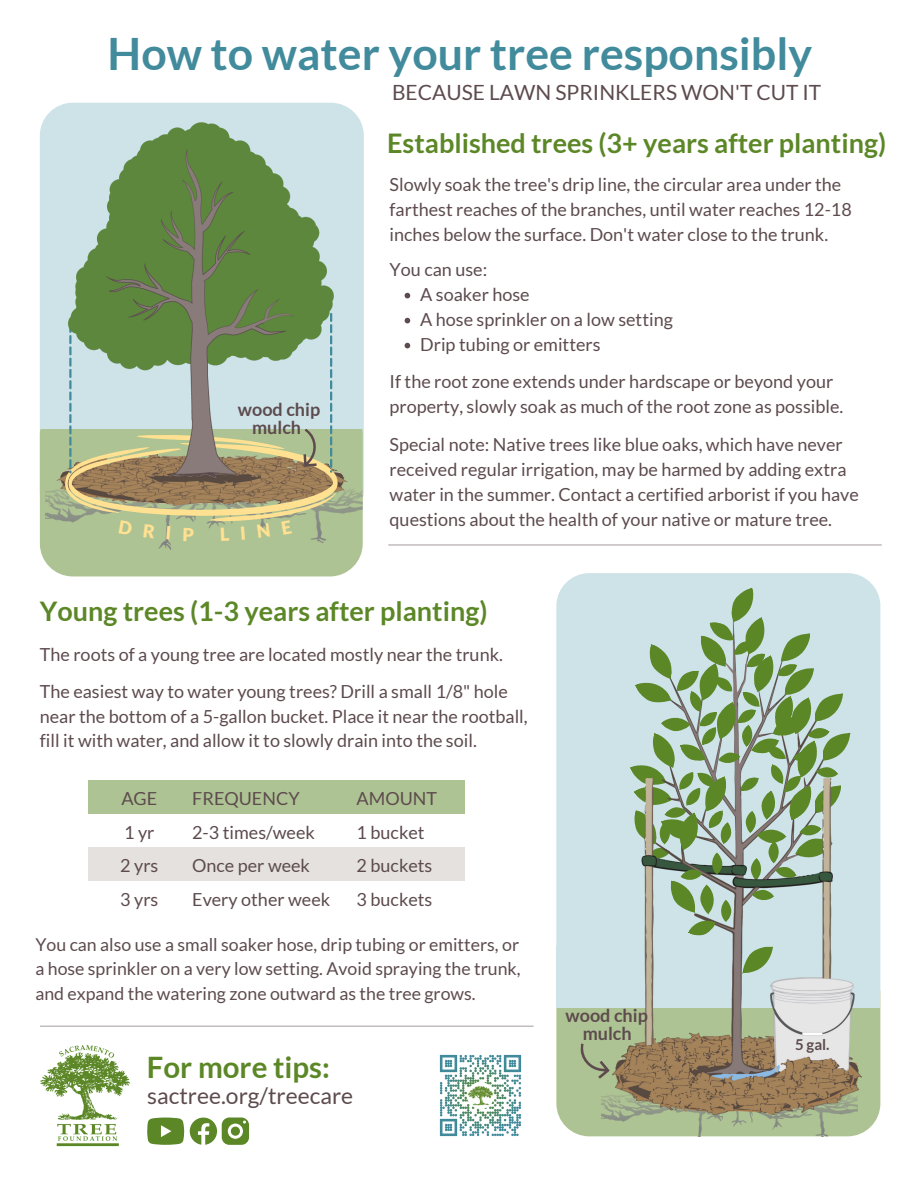
<style>
.page{position:relative;width:918px;height:1188px;background:#fff}
.page>*{position:absolute;margin:0;border:0;box-sizing:border-box;transform-origin:0 0}
.t1{font:700 44.7px "Lato";color:#418b9c}
.t2{font:700 29.55px "Lato";color:#5c8727}
.t3{font:700 27px "Lato";color:#5c8727}
.t4{font:22.8px "Lato";color:#5d4b4e}
.t5{font:21px "Lato";color:#5d4b4e}
.t6{font:18px/25px "Lato";color:#5d4b4e}
.t7{font:700 18px "Lato";color:#5d4b4e}
.t8{font:17.7px/24.5px "Lato";color:#5d4b4e;text-align:justify}
.t9{font:700 15px "Lato";color:#5d4b4e}
</style>
<div class="page">
<hr style="left:389px;top:544px;width:492px;height:2px;background:#ada6a7">
<hr style="left:40px;top:1026px;width:493px;height:1px;background:#ada6a7">
<img style="left:40px;top:1045px;width:91px;height:102px">
<div style="left:88px;top:780px;width:377px;height:33px;background:#aec393"></div>
<div style="left:88px;top:847px;width:377px;height:34px;background:#e4e1df"></div>
<div style="left:40px;top:103px;width:324px;height:393px;background:#cde3e8"></div>
<svg style="left:40px;top:429px;width:323px;height:147px;background:#b2c699"></svg>
<div style="left:40px;top:388px;width:323px;height:41px;background:#cde3e8"></div>
<div style="left:341px;top:251px;width:6px;height:42px;background:#cde3e8"></div>
<div style="left:556px;top:573px;width:324px;height:372px;background:#cde3e8"></div>
<svg style="left:556px;top:1008px;width:324px;height:128px;background:#b2c699"></svg>
<div style="left:556px;top:945px;width:324px;height:63px;background:#cde3e8"></div>
<img style="left:601px;top:1076px;width:257px;height:61px">
<img style="left:613px;top:619px;width:248px;height:495px">
<svg style="left:629px;top:587px;width:221px;height:392px;background:#a9c0ad"></svg>
<svg style="left:578px;top:1043px;width:34px;height:37px"></svg>
<div style="left:787px;top:1039px;width:51px;height:11px;background:#e6e6e6"></div>
<img style="left:46px;top:465px;width:317px;height:96px">
<img style="left:56px;top:454px;width:291px;height:52px">
<img style="left:64px;top:121px;width:275px;height:358px">
<img style="left:439px;top:1054px;width:83px;height:83px">
<svg style="left:147px;top:1118px;width:37px;height:27px"></svg>
<svg style="left:190px;top:1118px;width:59px;height:27px"></svg>
<svg style="left:405px;top:293px;width:5px;height:5px"></svg>
<svg style="left:405px;top:318px;width:5px;height:5px"></svg>
<svg style="left:405px;top:343px;width:5px;height:5px"></svg>
<svg style="left:65px;top:313px;width:273px;height:228px"></svg>
<p class="t1" style="left:108px;top:25px;width:706px">How to water your tree responsibly</p>
<p class="t5" style="left:392px;top:79px;width:431px">BECAUSE LAWN SPRINKLERS WON'T CUT IT</p>
<p class="t3" style="left:387px;top:126px;width:501px">Established trees (3+ years after planting)</p>
<p class="t6" style="left:390px;top:171px;width:464px">Slowly soak the tree's drip line, the circular area under the farthest reaches of the branches, until water reaches 12-18 inches below the surface. Don't water close to the trunk.</p>
<p class="t6" style="left:390px;top:256px;width:99px">You can use:</p>
<p class="t7" style="left:238px;top:398px;width:84px">wood chip</p>
<p class="t7" style="left:252px;top:417px;width:51px">mulch</p>
<p class="t6" style="left:420px;top:281px;width:111px">A soaker hose</p>
<p class="t6" style="left:420px;top:306px;width:254px">A hose sprinkler on a low setting</p>
<p class="t6" style="left:420px;top:331px;width:182px">Drip tubing or emitters</p>
<p class="t6" style="left:390px;top:369px;width:455px">If the root zone extends under hardscape or beyond your property, slowly soak as much of the root zone as possible.</p>
<p class="t6" style="left:390px;top:431px;width:471px">Special note: Native trees like blue oaks, which have never received regular irrigation, may be harmed by adding extra water in the summer. Contact a certified arborist if you have questions about the health of your native or mature tree.</p>
<p class="t3" style="left:40px;top:594px;width:449px">Young trees (1-3 years after planting)</p>
<p class="t6" style="left:40px;top:642px;width:465px">The roots of a young tree are located mostly near the trunk.</p>
<p class="t6" style="left:40px;top:678px;width:489px">The easiest way to water young trees? Drill a small 1/8" hole near the bottom of a 5-gallon bucket. Place it near the rootball, fill it with water, and allow it to slowly drain into the soil.</p>
<p class="t6" style="left:121px;top:785px;width:37px">AGE</p>
<p class="t6" style="left:124px;top:819px;width:32px">1yr</p>
<p class="t6" style="left:120px;top:853px;width:40px">2 yrs</p>
<p class="t6" style="left:120px;top:887px;width:40px">3 yrs</p>
<p class="t6" style="left:192px;top:785px;width:109px">FREQUENCY</p>
<p class="t6" style="left:192px;top:819px;width:124px">2-3 times/week</p>
<p class="t6" style="left:192px;top:853px;width:119px">Once per week</p>
<p class="t6" style="left:192px;top:887px;width:140px">Every other week</p>
<p class="t6" style="left:357px;top:785px;width:82px">AMOUNT</p>
<p class="t6" style="left:357px;top:819px;width:69px">1 bucket</p>
<p class="t6" style="left:357px;top:853px;width:77px">2 buckets</p>
<p class="t6" style="left:357px;top:887px;width:77px">3 buckets</p>
<p class="t8" style="left:35px;top:932px;width:487px">You can also use a small soaker hose, drip tubing or emitters, or a hose sprinkler on a very low setting. Avoid spraying the trunk, and expand the watering zone outward as the tree grows.</p>
<p class="t2" style="left:147px;top:1049px;width:185px">For more tips:</p>
<p class="t4" style="left:147px;top:1081px;width:208px">sactree.org/treecare</p>
<p class="t7" style="left:566px;top:1004px;width:84px">wood chip</p>
<p class="t7" style="left:583px;top:1023px;width:51px">mulch</p>
<p class="t9" style="left:795px;top:1035px;width:36px">5 gal.</p>
</div>
